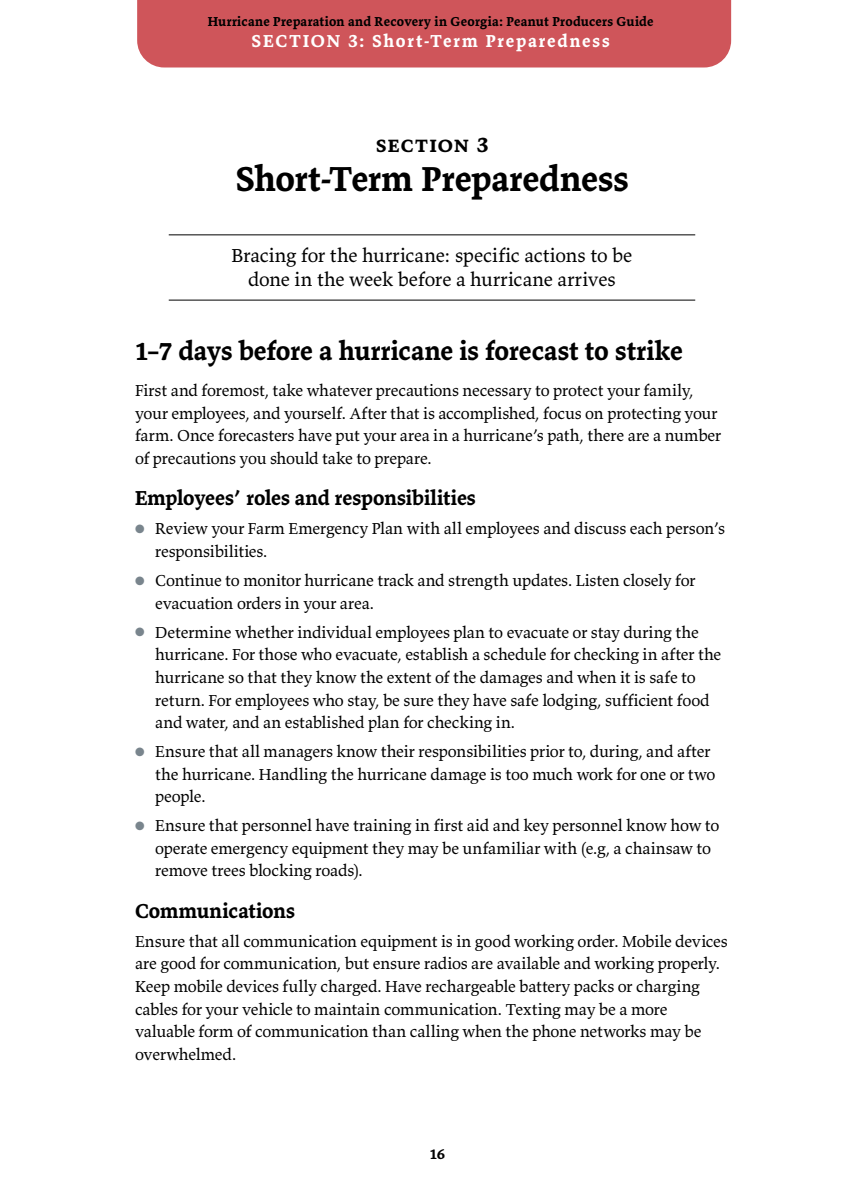
<style>
.page{position:relative;width:864px;height:1188px;background:#fff}
.page>*{position:absolute;margin:0;border:0;box-sizing:border-box;transform-origin:0 0}
.t1{font:700 36px "Valkyrie T3";letter-spacing:-.005em;color:#000}
.t2{font:700 27px "Valkyrie T3";color:#000}
.t3{font:700 22.5px "Valkyrie C3";letter-spacing:-.005em;color:#000}
.t4{font:700 21px "Valkyrie T3";color:#000}
.t5{font:19.5px/24px "Valkyrie T3";letter-spacing:-.005em;color:#000;text-align:center}
.t6{font:700 18px "Valkyrie T3";letter-spacing:.1em;color:#fff}
.t7{font:16.5px/22.5px "Valkyrie T3";letter-spacing:-.01em;color:#000}
.t8{font:700 15px "Valkyrie T3";color:#000}
.t9{font:700 13.5px "Valkyrie T3";letter-spacing:.02em;color:#000}
.s1{color:#79858d}
</style>
<div class="page">
<div style="left:137px;top:0;width:594px;height:68px;background:#cf555a"></div>
<hr style="left:169px;top:234px;width:526px;height:1px;background:#000">
<hr style="left:169px;top:300px;width:526px;height:1px;background:#000">
<p class="t9" style="left:208px;top:13px;width:447px">Hurricane Preparation and Recovery in Georgia: Peanut Producers Guide</p>
<p class="t6" style="left:252px;top:30px;width:359px">SECTION 3: Short-Term Preparedness</p>
<h3 class="t3" style="left:375px;top:131px;width:115px">section 3</h3>
<h1 class="t1" style="left:235px;top:156px;width:395px">Short-Term Preparedness</h1>
<p class="t5" style="left:232px;top:243px;width:402px">Bracing for the hurricane: specific actions to be done in the week before a hurricane arrives</p>
<h2 class="t2" style="left:135px;top:334px;width:549px">1–7 days before a hurricane is forecast to strike</h2>
<p class="t7" style="left:135px;top:379px;width:588px">First and foremost, take whatever precautions necessary to protect your family, your employees, and yourself. After that is accomplished, focus on protecting your farm. Once forecasters have put your area in a hurricane’s path, there are a number of precautions you should take to prepare.</p>
<p class="t4" style="left:135px;top:485px;width:342px">Employees’ roles and responsibilities</p>
<p class="t7" style="left:155px;top:517px;width:571px;text-indent:-20px"><span class="s1">●</span> Review your Farm Emergency Plan with all employees and discuss each person’s responsibilities.</p>
<p class="t7" style="left:155px;top:569px;width:542px;text-indent:-20px"><span class="s1">●</span> Continue to monitor hurricane track and strength updates. Listen closely for evacuation orders in your area.</p>
<p class="t7" style="left:155px;top:621px;width:568px;text-indent:-20px"><span class="s1">●</span> Determine whether individual employees plan to evacuate or stay during the hurricane. For those who evacuate, establish a schedule for checking in after the hurricane so that they know the extent of the damages and when it is safe to return. For employees who stay, be sure they have safe lodging, sufficient food and water, and an established plan for checking in.</p>
<p class="t7" style="left:155px;top:740px;width:562px;text-indent:-20px"><span class="s1">●</span> Ensure that all managers know their responsibilities prior to, during, and after the hurricane. Handling the hurricane damage is too much work for one or two people.</p>
<p class="t7" style="left:155px;top:814px;width:566px;text-indent:-20px"><span class="s1">●</span> Ensure that personnel have training in first aid and key personnel know how to operate emergency equipment they may be unfamiliar with (e.g, a chainsaw to remove trees blocking roads).</p>
<p class="t4" style="left:135px;top:897px;width:162px">Communications</p>
<p class="t7" style="left:135px;top:930px;width:594px">Ensure that all communication equipment is in good working order. Mobile devices are good for communication, but ensure radios are available and working properly.<br>Keep mobile devices fully charged. Have rechargeable battery packs or charging cables for your vehicle to maintain communication. Texting may be a more valuable form of communication than calling when the phone networks may be overwhelmed.</p>
<p class="t8" style="left:430px;top:1144px;width:17px">16</p>
</div>
